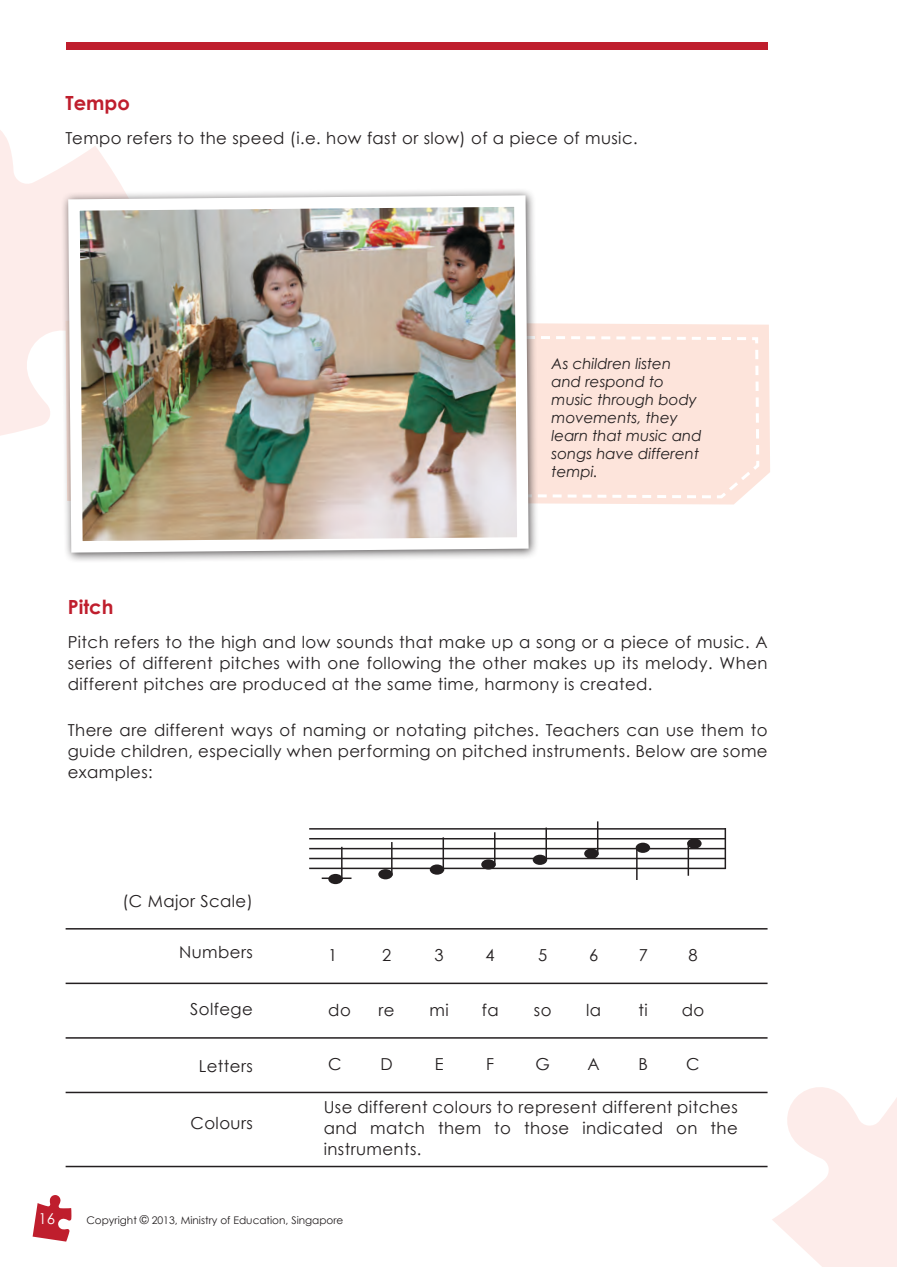
<style>
.page{position:relative;width:897px;height:1267px;background:#fff}
.page>*{position:absolute;margin:0;border:0;box-sizing:border-box;transform-origin:0 0}
.t1{font:700 19.5px "Century Gothic";color:#bf1e2d}
.t2{font:16.5px/21px "Century Gothic";letter-spacing:.025em;color:#231f20;text-align:justify}
.t3{font:italic 15px/18px "Century Gothic";color:#231f20}
.t4{font:15px "Century Gothic";color:#fff}
.t5{font:10.5px "Century Gothic";color:#231f20}
.s1{font-size:12px}
</style>
<div class="page">
<div style="left:66px;top:42px;width:701px;height:8px;background:#bf1e2d"></div>
<svg style="left:33px;top:1195px;width:38px;height:46px"></svg>
<svg style="left:0;top:130px;width:123px;height:306px;fill:#fdecea"></svg>
<hr style="left:309px;top:828px;width:416px;height:1px;background:#231f20">
<hr style="left:309px;top:838px;width:416px;height:1px;background:#231f20">
<hr style="left:309px;top:848px;width:416px;height:1px;background:#231f20">
<hr style="left:309px;top:857px;width:416px;height:2px;background:#231f20">
<hr style="left:309px;top:867px;width:416px;height:2px;background:#231f20">
<hr style="left:724px;top:828px;width:2px;height:41px;background:#231f20">
<hr style="left:322px;top:877px;width:29px;height:2px;background:#231f20">
<div style="left:328px;top:874px;width:15px;height:10px;background:#231f20;border-radius:50%"></div>
<hr style="left:341px;top:846px;width:1px;height:34px;background:#231f20">
<div style="left:378px;top:869px;width:15px;height:10px;background:#231f20;border-radius:50%"></div>
<hr style="left:391px;top:842px;width:1px;height:33px;background:#231f20">
<div style="left:430px;top:864px;width:14px;height:10px;background:#231f20;border-radius:50%"></div>
<hr style="left:442px;top:837px;width:2px;height:33px;background:#231f20">
<div style="left:481px;top:859px;width:14px;height:10px;background:#231f20;border-radius:50%"></div>
<hr style="left:494px;top:832px;width:1px;height:33px;background:#231f20">
<hr style="left:545px;top:827px;width:2px;height:34px;background:#231f20">
<svg style="left:532px;top:854px;width:15px;height:11px"></svg>
<hr style="left:597px;top:821px;width:1px;height:33px;background:#231f20">
<div style="left:584px;top:848px;width:14px;height:10px;background:#231f20;border-radius:50%"></div>
<hr style="left:636px;top:846px;width:1px;height:34px;background:#231f20">
<div style="left:635px;top:842px;width:15px;height:11px;background:#231f20;border-radius:50%"></div>
<hr style="left:687px;top:842px;width:2px;height:33px;background:#231f20">
<div style="left:687px;top:838px;width:14px;height:10px;background:#231f20;border-radius:50%"></div>
<hr style="left:66px;top:928px;width:701px;height:1px;background:#231f20">
<hr style="left:66px;top:982px;width:701px;height:2px;background:#231f20">
<hr style="left:66px;top:1037px;width:701px;height:1px;background:#231f20">
<hr style="left:66px;top:1091px;width:701px;height:2px;background:#231f20">
<hr style="left:66px;top:1165px;width:701px;height:2px;background:#231f20">
<svg style="left:539px;top:323px;width:231px;height:181px;background:#fde7e0"></svg>
<div style="left:539px;top:332px;width:221px;height:168px;background:#fde4db"></div>
<div style="left:61px;top:188px;width:478px;height:375px;background:#231f20;opacity:.75"></div>
<img style="left:62px;top:189px;width:472px;height:369px">
<svg style="left:772px;top:1087px;width:125px;height:180px"></svg>
<p class="t1" style="left:66px;top:91px;width:66px">Tempo</p>
<p class="t2" style="left:66px;top:127px;width:573px">Tempo refers to the speed (i.e. how fast or slow) of a piece of music.</p>
<p class="t3" style="left:551px;top:354px;width:152px">As children listen and respond to music through body movements, they learn that music and songs have different tempi.</p>
<p class="t1" style="left:68px;top:594px;width:47px">Pitch</p>
<p class="t2" style="left:68px;top:631px;width:701px">Pitch refers to the high and low sounds that make up a song or a piece of music. A series of different pitches with one following the other makes up its melody. When different pitches are produced at the same time, harmony is created.</p>
<p class="t2" style="left:68px;top:719px;width:701px">There are different ways of naming or notating pitches. Teachers can use them to guide children, especially when performing on pitched instruments. Below are some examples:</p>
<p class="t2" style="left:122px;top:890px;width:132px">(C Major Scale)</p>
<p class="t2" style="left:179px;top:941px;width:75px">Numbers</p>
<p class="t2" style="left:190px;top:998px;width:64px">Solfege</p>
<p class="t2" style="left:199px;top:1055px;width:56px">Letters</p>
<p class="t2" style="left:190px;top:1112px;width:64px">Colours</p>
<p class="t2" style="left:328px;top:944px;width:11px">1</p>
<p class="t2" style="left:382px;top:944px;width:11px">2</p>
<p class="t2" style="left:434px;top:944px;width:11px">3</p>
<p class="t2" style="left:485px;top:944px;width:11px">4</p>
<p class="t2" style="left:538px;top:944px;width:11px">5</p>
<p class="t2" style="left:589px;top:944px;width:11px">6</p>
<p class="t2" style="left:638px;top:944px;width:11px">7</p>
<p class="t2" style="left:688px;top:944px;width:11px">8</p>
<p class="t2" style="left:328px;top:999px;width:24px">do</p>
<p class="t2" style="left:378px;top:999px;width:18px">re</p>
<p class="t2" style="left:429px;top:999px;width:21px">mi</p>
<p class="t2" style="left:481px;top:999px;width:18px">fa</p>
<p class="t2" style="left:534px;top:999px;width:19px">so</p>
<p class="t2" style="left:586px;top:999px;width:16px">la</p>
<p class="t2" style="left:638px;top:999px;width:11px">ti</p>
<p class="t2" style="left:681px;top:999px;width:24px">do</p>
<p class="t2" style="left:328px;top:1053px;width:15px">C</p>
<p class="t2" style="left:380px;top:1053px;width:14px">D</p>
<p class="t2" style="left:435px;top:1053px;width:10px">E</p>
<p class="t2" style="left:486px;top:1053px;width:10px">F</p>
<p class="t2" style="left:535px;top:1053px;width:16px">G</p>
<p class="t2" style="left:587px;top:1053px;width:14px">A</p>
<p class="t2" style="left:638px;top:1053px;width:11px">B</p>
<p class="t2" style="left:686px;top:1053px;width:15px">C</p>
<p class="t2" style="left:324px;top:1096px;width:415px">Use different colours to represent different pitches and match them to those indicated on the instruments.</p>
<p class="t4" style="left:39px;top:1209px;width:18px">16</p>
<p class="t5" style="left:86px;top:1213px;width:258px">Copyright <span class="s1">©</span> 2013, Ministry of Education, Singapore</p>
</div>
